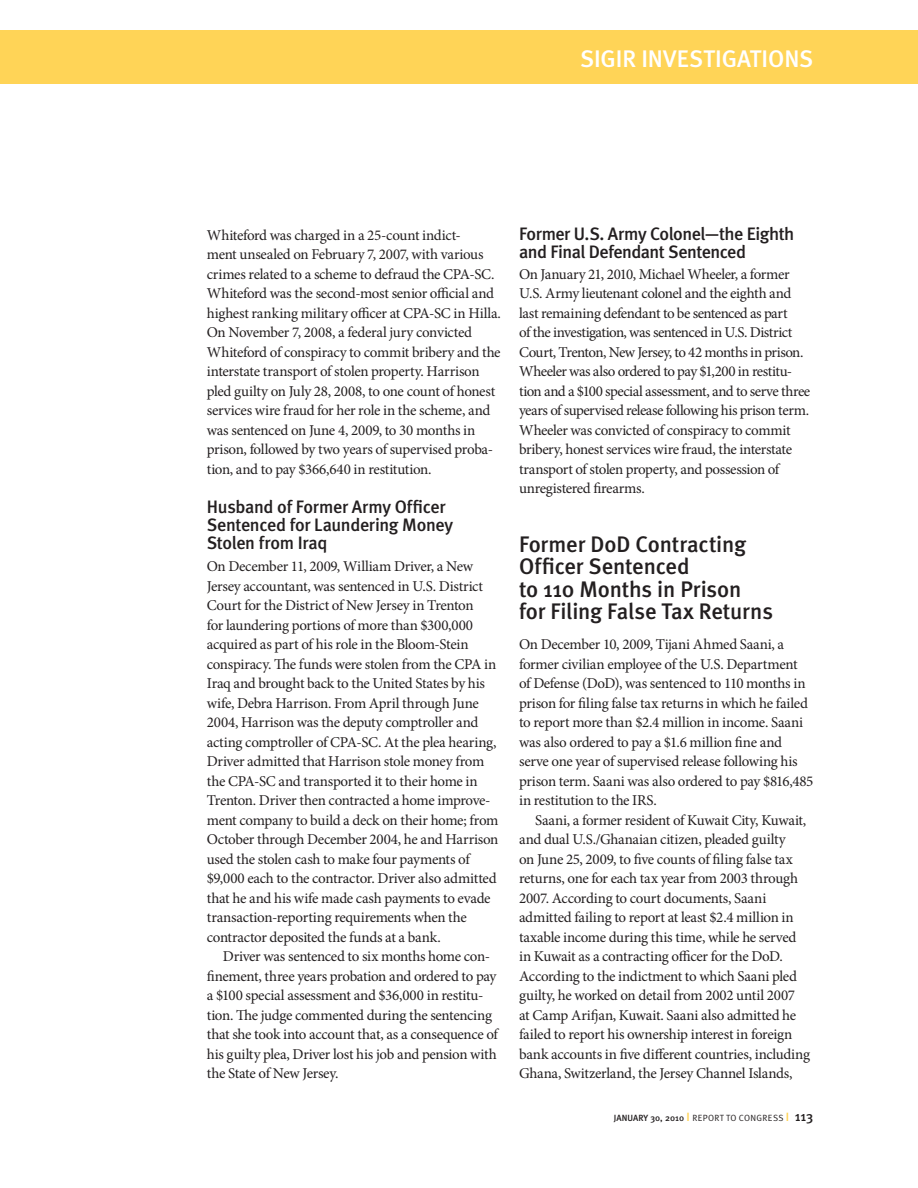
<style>
.page{position:relative;width:918px;height:1188px;background:#fff}
.page>*{position:absolute;margin:0;border:0;box-sizing:border-box;transform-origin:0 0}
.t1{font:500 24px "Meta";letter-spacing:-.005em;color:#fff}
.t2{font:500 22.5px/22.5px "Meta";letter-spacing:-.01em;color:#231f20}
.t3{font:500 18px/18px "Meta";letter-spacing:-.02em;color:#231f20}
.t4{font:15px/19.5px "Minion Pro";letter-spacing:-.025em;color:#231f20}
.t5{font:9px "Meta Normal";letter-spacing:.04em;color:#231f20}
.s1{font-family:"Meta";font-weight:500}
.s2{font-family:"Meta";font-weight:500;font-size:12px;color:#ffd457}
.s3{font-family:"Meta";font-weight:500;font-size:13.5px}
</style>
<div class="page">
<div style="left:0;top:30px;width:918px;height:54px;background:#ffd457"></div>
<h1 class="t1" style="left:580px;top:49px;width:235px">SIGIR INVESTIGATIONS</h1>
<p class="t4" style="left:207px;top:226px;width:296px">Whiteford was charged in a 25-count indict-<br>ment unsealed on February 7, 2007, with various crimes related to a scheme to defraud the CPA-SC.<br>Whiteford was the second-most senior official and highest ranking military officer at CPA-SC in Hilla.<br>On November 7, 2008, a federal jury convicted Whiteford of conspiracy to commit bribery and the interstate transport of stolen property. Harrison pled guilty on July 28, 2008, to one count of honest services wire fraud for her role in the scheme, and was sentenced on June 4, 2009, to 30 months in prison, followed by two years of supervised proba&shy;tion, and to pay $366,640 in restitution.</p>
<p class="t3" style="left:207px;top:499px;width:248px">Husband of Former Army Officer<br>Sentenced for Laundering Money<br>Stolen from Iraq</p>
<p class="t4" style="left:207px;top:558px;width:293px">On December 11, 2009, William Driver, a New Jersey accountant, was sentenced in U.S. District Court for the District of New Jersey in Trenton<br>for laundering portions of more than $300,000 acquired as part of his role in the Bloom-Stein conspiracy. The funds were stolen from the CPA in Iraq and brought back to the United States by his wife, Debra Harrison. From April through June 2004, Harrison was the deputy comptroller and acting comptroller of CPA-SC. At the plea hearing, Driver admitted that Harrison stole money from the CPA-SC and transported it to their home in Trenton. Driver then contracted a home improve&shy;ment company to build a deck on their home; from October through December 2004, he and Harrison used the stolen cash to make four payments of $9,000 each to the contractor. Driver also admitted that he and his wife made cash payments to evade transaction-reporting requirements when the contractor deposited the funds at a bank.</p>
<p class="t4" style="left:207px;top:948px;width:293px;text-indent:16px">Driver was sentenced to six months home con&shy;finement, three years probation and ordered to pay a $100 special assessment and $36,000 in restitu&shy;tion. The judge commented during the sentencing that she took into account that, as a consequence of his guilty plea, Driver lost his job and pension with the State of New Jersey.</p>
<p class="t3" style="left:519px;top:226px;width:277px">Former U.S. Army Colonel—the Eighth and Final Defendant Sentenced</p>
<p class="t4" style="left:519px;top:265px;width:293px">On January 21, 2010, Michael Wheeler, a former U.S. Army lieutenant colonel and the eighth and last remaining defendant to be sentenced as part<br>of the investigation, was sentenced in U.S. District Court, Trenton, New Jersey, to 42 months in prison.<br>Wheeler was also ordered to pay $1,200 in restitu&shy;tion and a $100 special assessment, and to serve three years of supervised release following his prison term.<br>Wheeler was convicted of conspiracy to commit bribery, honest services wire fraud, the interstate transport of stolen property, and possession of unregistered firearms.</p>
<h2 class="t2" style="left:519px;top:534px;width:255px">Former DoD Contracting<br>Officer Sentenced<br>to 110 Months in Prison for Filing False Tax Returns</h2>
<p class="t4" style="left:519px;top:636px;width:296px">On December 10, 2009, Tijani Ahmed Saani, a former civilian employee of the U.S. Department<br>of Defense (DoD), was sentenced to 110 months in prison for filing false tax returns in which he failed to report more than $2.4 million in income. Saani was also ordered to pay a $1.6 million fine and serve one year of supervised release following his prison term. Saani was also ordered to pay $816,485 in restitution to the IRS.</p>
<p class="t4" style="left:519px;top:811px;width:293px;text-indent:16px">Saani, a former resident of Kuwait City, Kuwait, and dual U.S./Ghanaian citizen, pleaded guilty<br>on June 25, 2009, to five counts of filing false tax returns, one for each tax year from 2003 through 2007. According to court documents, Saani admitted failing to report at least $2.4 million in taxable income during this time, while he served in Kuwait as a contracting officer for the DoD.<br>According to the indictment to which Saani pled guilty, he worked on detail from 2002 until 2007<br>at Camp Arifjan, Kuwait. Saani also admitted he failed to report his ownership interest in foreign bank accounts in five different countries, including Ghana, Switzerland, the Jersey Channel Islands,</p>
<p class="t5" style="left:614px;top:1114px;width:201px"><span class="s1">JANUARY 30, 2010</span> <span class="s2">I</span> REPORT TO CONGRESS <span class="s2">I</span> <span class="s3">113</span></p>
</div>
